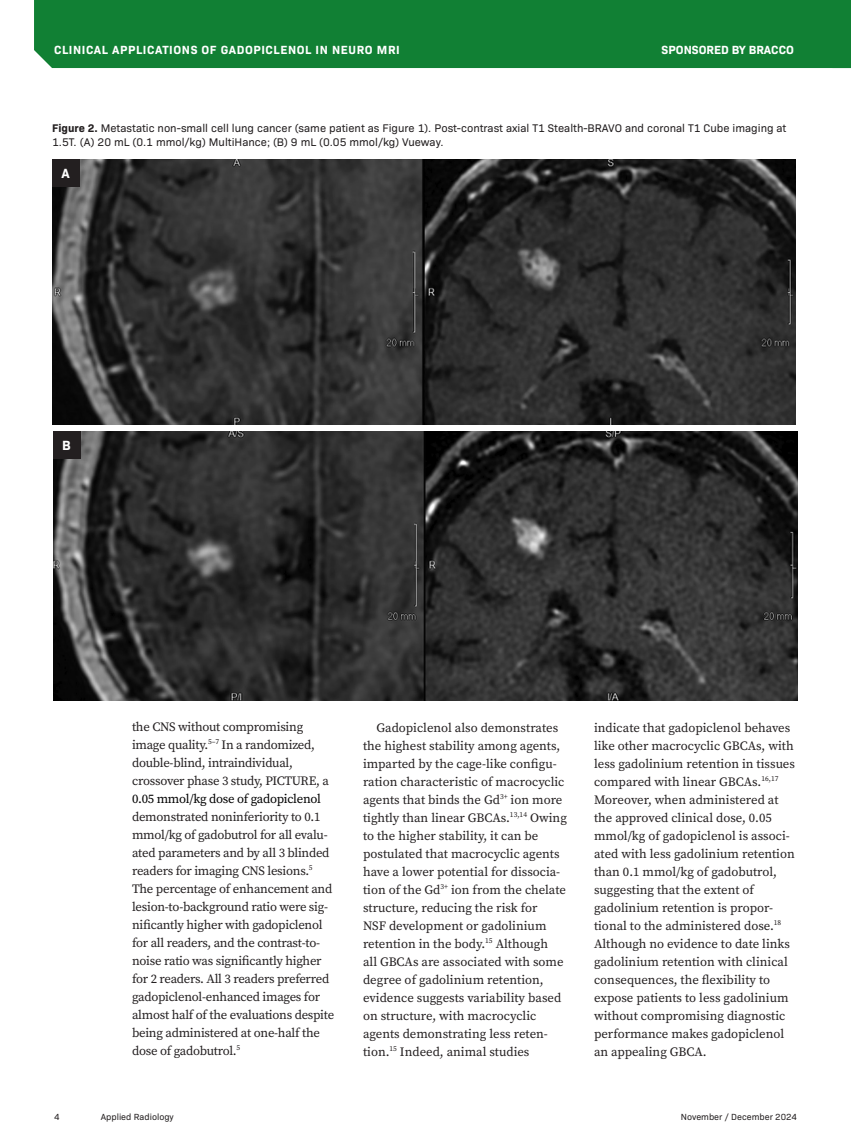
<style>
.page{position:relative;width:851px;height:1148px;background:#fff}
.page>*{position:absolute;margin:0;border:0;box-sizing:border-box;transform-origin:0 0}
.Figure-Markers{font:700 13.5px "Bio Sans";color:#fff}
.Body{font:12.75px/18px "Source Serif Pro";color:#231f20}
.Body-2{font:12.75px/18px "Source Serif Pro";letter-spacing:-.02em;color:#231f20}
.t1{font:700 12px "Bio Sans";letter-spacing:.05em;color:#fff}
.t2{font:700 12px "Bio Sans";color:#fff}
.Figure{font:11.25px/13.5px "Bio Sans";color:#231f20}
.t3{font:9px "Bio Sans";color:#231f20}
.s1{font-weight:700}
.s2{color:#000}
</style>
<div class="page">
<div style="left:34px;top:0;width:816px;height:68px;background:#118034"></div>
<img style="left:52px;top:160px;width:743px;height:264px">
<img style="left:53px;top:431px;width:744px;height:270px">
<div style="left:52px;top:160px;width:27px;height:27px;background:#231f20"></div>
<div style="left:53px;top:431px;width:27px;height:27px;background:#231f20"></div>
<p class="t1" style="left:54px;top:41px;width:347px">CLINICAL APPLICATIONS OF GADOPICLENOL IN NEURO MRI</p>
<p class="t2" style="left:661px;top:41px;width:134px">SPONSORED BY BRACCO</p>
<p class="Figure" style="left:52px;top:121px;width:735px"><span class="s1">Figure 2.</span> Metastatic non-small cell lung cancer (same patient as Figure 1). Post-contrast axial T1 Stealth-BRAVO and coronal T1 Cube imaging at<br>1.5T. (A) 20 mL (0.1 mmol/kg) MultiHance; (B) 9 mL (0.05 mmol/kg) Vueway.</p>
<p class="Figure-Markers" style="left:61px;top:163px;width:10px">A</p>
<p class="Figure-Markers" style="left:62px;top:435px;width:10px">B</p>
<p class="Body-2" style="left:132px;top:717px;width:204px">the CNS without compromising image quality.<sup>5–7</sup> In a randomized, double-blind, intraindividual, crossover phase 3 study, PICTURE, a <span class="s2">0.05 mmol/kg dose of gadopiclenol </span>demonstrated noninferiority to 0.1 mmol/kg of gadobutrol for all evalu&shy;ated parameters and by all 3 blinded readers for imaging CNS lesions.<sup>5<br></sup>The percentage of enhancement and lesion-to-background ratio were sig&shy;nificantly higher with gadopiclenol for all readers, and the contrast-to&shy;noise ratio was significantly higher for 2 readers. All 3 readers preferred gadopiclenol-enhanced images for almost half of the evaluations despite being administered at one-half the dose of gadobutrol.<sup>5</sup></p>
<p class="Body" style="left:363px;top:718px;width:205px;text-indent:14px">Gadopiclenol also demonstrates the highest stability among agents, imparted by the cage-like configu&shy;ration characteristic of macrocyclic agents that binds the Gd<sup>3+</sup> ion more tightly than linear GBCAs.<sup>13,14</sup> Owing to the higher stability, it can be postulated that macrocyclic agents have a lower potential for dissocia&shy;tion of the Gd<sup>3+</sup> ion from the chelate structure, reducing the risk for<br>NSF development or gadolinium retention in the body.<sup>15</sup> Although<br>all GBCAs are associated with some degree of gadolinium retention, evidence suggests variability based on structure, with macrocyclic agents demonstrating less reten&shy;tion.<sup>15</sup> Indeed, animal studies</p>
<p class="Body" style="left:594px;top:718px;width:202px">indicate that gadopiclenol behaves like other macrocyclic GBCAs, with less gadolinium retention in tissues compared with linear GBCAs.<sup>16,17<br></sup>Moreover, when administered at the approved clinical dose, 0.05 mmol/kg of gadopiclenol is associ&shy;ated with less gadolinium retention than 0.1 mmol/kg of gadobutrol, suggesting that the extent of gadolinium retention is propor&shy;tional to the administered dose.<sup>18<br></sup>Although no evidence to date links gadolinium retention with clinical consequences, the flexibility to expose patients to less gadolinium without compromising diagnostic performance makes gadopiclenol an appealing GBCA.</p>
<p class="t3" style="left:54px;top:1110px;width:7px">4</p>
<p class="t3" style="left:101px;top:1110px;width:75px">Applied Radiology</p>
<p class="t3" style="left:680px;top:1110px;width:118px">November / December 2024</p>
</div>
